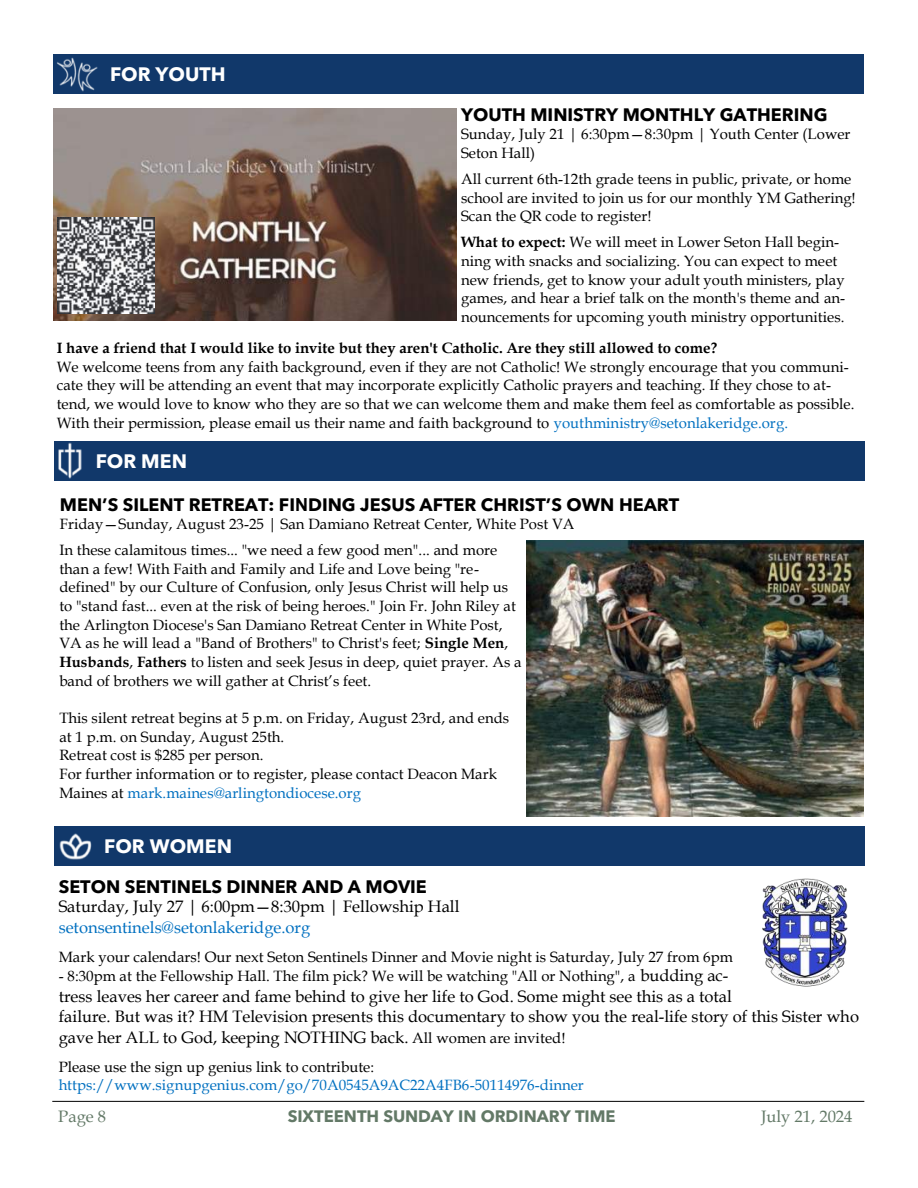
<style>
.page{position:relative;width:918px;height:1188px;background:#fff}
.page>*{position:absolute;margin:0;border:0;box-sizing:border-box;transform-origin:0 0}
.t1{font:700 19.5px "Avenir Next LT Pro";color:#fff}
.t2{font:700 18px "Avenir Next LT Pro";color:#000}
.t3{font:16.5px/20.5px "Book Antiqua";color:#000}
.t4{font:16.5px "Book Antiqua";color:#0070c0}
.t5{font:700 16.5px "Avenir Next LT Pro";color:#637967}
.t6{font:16.5px "Book Antiqua";color:#637967}
.t7{font:15px/18.6px "Book Antiqua";color:#000}
.t8{font:15px "Book Antiqua";color:#0070c0}
.s1{font-weight:700}
.s2{color:#0070c0}
.s3{font-family:"Arial"}
.s4{font-size:16.5px}
.s5{font-size:15px}
</style>
<div class="page">
<hr style="left:52px;top:1101px;width:812px;height:1px;background:#000">
<div style="left:54px;top:826px;width:811px;height:39px;background:#11386a"></div>
<img style="left:59px;top:833px;width:33px;height:27px">
<div style="left:53px;top:54px;width:811px;height:39px;background:#11386a"></div>
<img style="left:57px;top:57px;width:41px;height:35px">
<img style="left:53px;top:108px;width:404px;height:212px">
<img style="left:58px;top:217px;width:96px;height:97px">
<img style="left:762px;top:878px;width:86px;height:109px">
<div style="left:54px;top:441px;width:811px;height:39px;background:#11386a"></div>
<img style="left:58px;top:442px;width:24px;height:37px">
<img style="left:527px;top:540px;width:336px;height:276px">
<p class="t1" style="left:110px;top:62px;width:117px">FOR YOUTH</p>
<p class="t2" style="left:461px;top:103px;width:368px">YOUTH MINISTRY MONTHLY GATHERING</p>
<p class="t7" style="left:461px;top:125px;width:391px">Sunday, July 21 | 6:30pm—8:30pm | Youth Center (Lower<br>Seton Hall)</p>
<p class="t7" style="left:461px;top:170px;width:396px">All current 6th-12th grade teens in public, private, or home school are invited to join us for our monthly YM Gathering!<br>Scan the QR code to register!</p>
<p class="t7" style="left:461px;top:233px;width:386px"><span class="s1">What to expect:</span> We will meet in Lower Seton Hall begin&shy;ning with snacks and socializing. You can expect to meet new friends, get to know your adult youth ministers, play games, and hear a brief talk on the month's theme and an&shy;nouncements for upcoming youth ministry opportunities.</p>
<p class="t7" style="left:57px;top:339px;width:799px"><span class="s1">I have a friend that I would like to invite but they aren't Catholic. Are they still allowed to come?<br></span>We welcome teens from any faith background, even if they are not Catholic! We strongly encourage that you communi&shy;cate they will be attending an event that may incorporate explicitly Catholic prayers and teaching. If they chose to at&shy;tend, we would love to know who they are so that we can welcome them and make them feel as comfortable as possible.<br>With their permission, please email us their name and faith background to <span class="s2">youthministry@setonlakeridge.org.</span></p>
<p class="t1" style="left:96px;top:449px;width:93px">FOR MEN</p>
<p class="t2" style="left:60px;top:494px;width:621px">MEN’S SILENT RETREAT: FI<span class="s3">N</span>DING JESUS AFTER CHRIST’S OWN HEART</p>
<p class="t7" style="left:60px;top:515px;width:516px">Friday—Sunday, August 23-25 | San Damiano Retreat Center, White Post VA</p>
<p class="t7" style="left:59px;top:541px;width:464px">In these calamitous times... "we need a few good men"... and more than a few! With Faith and Family and Life and Love being "re&shy;defined" by our Culture of Confusion, only Jesus Christ will help us to "stand fast... even at the risk of being heroes." Join Fr. John Riley at the Arlington Diocese's San Damiano Retreat Center in White Post, VA as he will lead a "Band of Brothers" to Christ's feet; <span class="s1">Single Men</span>, <span class="s1">Husbands</span>, <span class="s1">Fathers</span> to listen and seek Jesus in deep, quiet prayer. As a band of brothers we will gather at Christ’s feet.</p>
<p class="t7" style="left:59px;top:709px;width:451px">This silent retreat begins at 5 p.m. on Friday, August 23rd, and ends at 1 p.m. on Sunday, August 25th.</p>
<p class="t7" style="left:59px;top:746px;width:206px">Retreat cost is $285 per person.</p>
<p class="t7" style="left:59px;top:765px;width:439px">For further information or to register, please contact Deacon Mark<br>Maines at <span class="s2">mark.maines@arlingtondiocese.org</span></p>
<p class="t1" style="left:104px;top:834px;width:129px">FOR WOMEN</p>
<p class="t2" style="left:59px;top:875px;width:370px">SETON SENTINELS DINNER AND A MOVIE</p>
<p class="t3" style="left:59px;top:897px;width:402px">Saturday, July 27 | 6:00pm—8:30pm | Fellowship Hall</p>
<p class="t4" style="left:59px;top:918px;width:253px">setonsentinels@setonlakeridge.org</p>
<p class="t7" style="left:59px;top:947px;width:676px">Mark your calendars! Our next Seton Sentinels Dinner and Movie night is Saturday, July 27 from 6pm</p>
<p class="t7" style="left:59px;top:967px;width:671px">- 8:30pm at the Fellowship Hall. The film pick? We will be watching "All or Nothing", a <span class="s4">budding ac-</span></p>
<p class="t3" style="left:59px;top:986px;width:802px">tress leaves her career and fame behind to give her life to God. Some might see this as a total<br>failure. But was it? HM Television presents this documentary to show you the real-life story of this Sister who gave her ALL to God, keeping NOTHING back. <span class="s5">All women are invited!</span></p>
<p class="t7" style="left:59px;top:1057px;width:317px">Please use the sign up genius link to contribute:</p>
<p class="t8" style="left:59px;top:1076px;width:527px">https://www.signupgenius.com/go/70A0545A9AC22A4FB6-50114976-dinner</p>
<p class="t6" style="left:58px;top:1107px;width:49px">Page 8</p>
<p class="t5" style="left:288px;top:1106px;width:329px">SIXTEENTH SUNDAY IN ORDINARY TIME</p>
<p class="t6" style="left:761px;top:1107px;width:93px">July 21, 2024</p>
</div>
